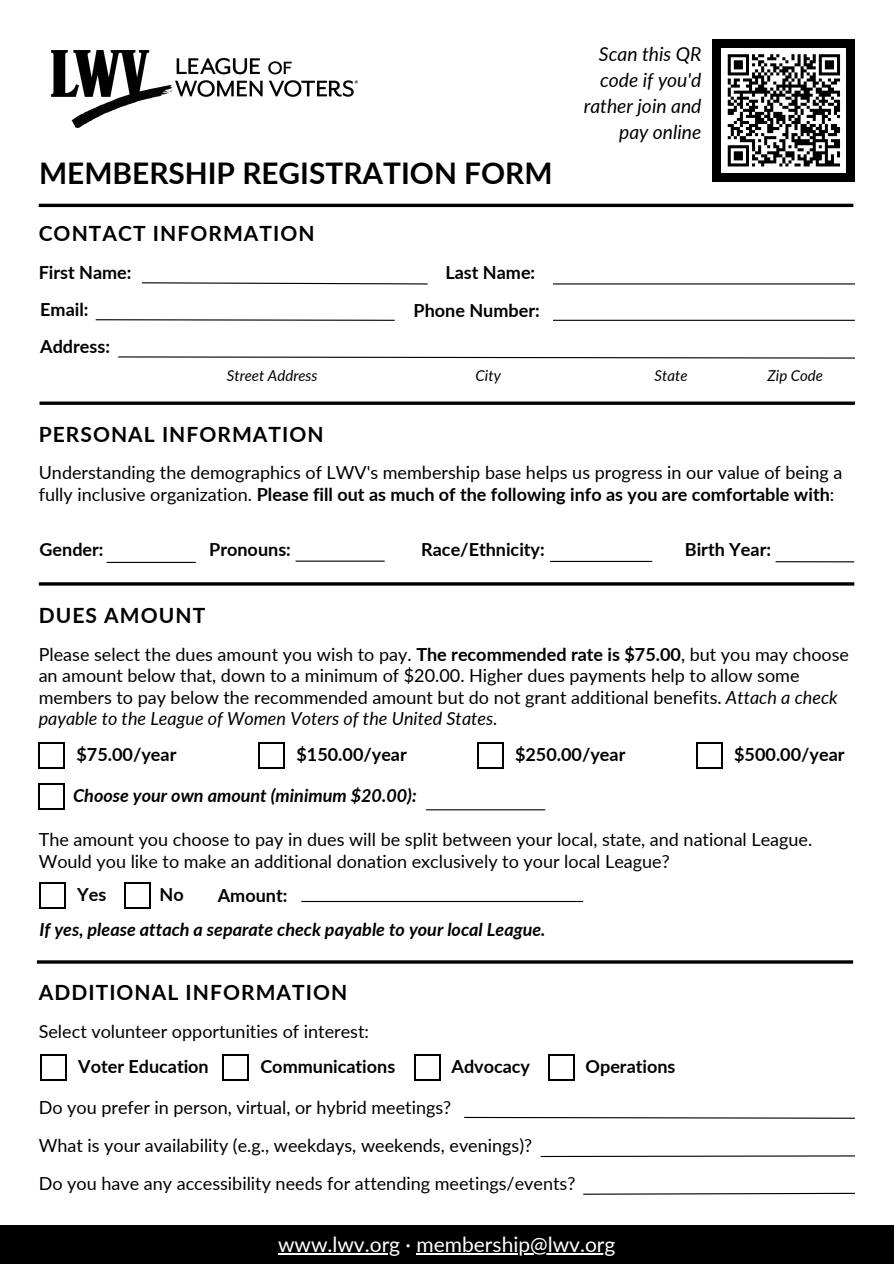
<style>
.page{position:relative;width:894px;height:1264px;background:#fff}
.page>*{position:absolute;margin:0;border:0;box-sizing:border-box;transform-origin:0 0}
.t1{font:700 29.85px "Lato";color:#000}
.t2{font:700 21px "Lato";letter-spacing:.05em;color:#000}
.t3{font:21px "Lato";color:#fff}
.t4{font:italic 19.35px/25.8px "Lato";color:#000;text-align:right}
.t5{font:18px/21.3px "Lato";color:#000}
.t6{font:700 18px "Lato";color:#000}
.t7{font:italic 700 18px "Lato";color:#000}
.t8{font:italic 15px "Lato";color:#000}
.s1{font-weight:700}
.s2{font-style:italic}
</style>
<div class="page">
<img style="left:52px;top:50px;width:305px;height:78px">
<hr style="left:39px;top:204px;width:814px;height:3px;background:#000">
<svg style="left:95px;top:319px;width:300px;height:2px"></svg>
<svg style="left:118px;top:356px;width:737px;height:3px"></svg>
<hr style="left:553px;top:320px;width:301px;height:1px;background:#000">
<svg style="left:142px;top:282px;width:286px;height:3px"></svg>
<hr style="left:553px;top:283px;width:301px;height:1px;background:#000">
<svg style="left:39px;top:401px;width:815px;height:4px;background:#272727"></svg>
<hr style="left:295px;top:560px;width:89px;height:1px;background:#000">
<hr style="left:550px;top:561px;width:102px;height:1px;background:#000">
<hr style="left:775px;top:561px;width:78px;height:1px;background:#000">
<hr style="left:39px;top:582px;width:815px;height:3px;background:#000">
<div style="left:712px;top:39px;width:142px;height:142px;background:#000"></div>
<div style="left:39px;top:882px;width:27px;height:26px;background:linear-gradient(to bottom,#fff,#fff)"></div>
<div style="left:42px;top:884px;width:22px;height:22px;background:#fff"></div>
<div style="left:124px;top:882px;width:26px;height:26px;background:linear-gradient(to right,#fff,#fff)"></div>
<div style="left:126px;top:884px;width:22px;height:22px;background:#fff"></div>
<svg style="left:39px;top:783px;width:26px;height:26px"></svg>
<div style="left:41px;top:785px;width:22px;height:22px;background:#fff"></div>
<hr style="left:426px;top:809px;width:119px;height:1px;background:#000">
<div style="left:696px;top:742px;width:26px;height:26px;background:linear-gradient(to right,#fff,#fff)"></div>
<div style="left:698px;top:744px;width:22px;height:22px;background:#fff"></div>
<div style="left:477px;top:742px;width:26px;height:26px;background:linear-gradient(to right,#fff,#fff)"></div>
<div style="left:479px;top:744px;width:22px;height:22px;background:#fff"></div>
<div style="left:258px;top:742px;width:27px;height:26px;background:linear-gradient(to bottom,#fff,#fff)"></div>
<div style="left:261px;top:744px;width:22px;height:22px;background:#fff"></div>
<svg style="left:39px;top:742px;width:26px;height:26px"></svg>
<div style="left:41px;top:744px;width:22px;height:22px;background:#fff"></div>
<hr style="left:37px;top:960px;width:815px;height:3px;background:#000">
<svg style="left:548px;top:1054px;width:26px;height:26px"></svg>
<div style="left:549px;top:1056px;width:23px;height:22px;background:#fff"></div>
<svg style="left:414px;top:1054px;width:26px;height:26px"></svg>
<div style="left:415px;top:1056px;width:23px;height:22px;background:#fff"></div>
<svg style="left:222px;top:1054px;width:27px;height:26px"></svg>
<div style="left:224px;top:1056px;width:23px;height:22px;background:#fff"></div>
<svg style="left:40px;top:1054px;width:27px;height:26px"></svg>
<div style="left:42px;top:1056px;width:23px;height:22px;background:#fff"></div>
<svg style="left:540px;top:1155px;width:315px;height:2px"></svg>
<svg style="left:583px;top:1192px;width:272px;height:3px"></svg>
<svg style="left:464px;top:1116px;width:391px;height:3px"></svg>
<hr style="left:301px;top:900px;width:282px;height:2px;background:#000">
<div style="left:0;top:1224px;width:893px;height:39px;background:#000"></div>
<hr style="left:107px;top:562px;width:89px;height:1px;background:#000">
<div style="left:721px;top:48px;width:124px;height:124px;background:#fff"></div>
<svg style="left:727px;top:54px;width:114px;height:113px"></svg>
<hr style="left:278px;top:1252px;width:122px;height:2px;background:#fff">
<hr style="left:416px;top:1252px;width:199px;height:2px;background:#fff">
<h4 class="t1" style="left:39px;top:154px;width:515px">MEMBERSHIP REGISTRATION FORM</h4>
<p class="t2" style="left:39px;top:220px;width:277px">CONTACT INFORMATION</p>
<p class="t6" style="left:39px;top:261px;width:94px">First Name:</p>
<h4 class="t6" style="left:445px;top:261px;width:91px">Last Name:</h4>
<h3 class="t6" style="left:40px;top:298px;width:50px">Email:</h3>
<h1 class="t6" style="left:413px;top:299px;width:128px">Phone Number:</h1>
<p class="t6" style="left:40px;top:335px;width:71px">Address:</p>
<h4 class="t4" style="left:583px;top:41px;width:119px">Scan this QR code if you'd rather join and pay online</h4>
<p class="t8" style="left:227px;top:366px;width:92px">Street Address</p>
<p class="t8" style="left:475px;top:366px;width:27px">City</p>
<p class="t8" style="left:654px;top:366px;width:35px">State</p>
<h4 class="t8" style="left:767px;top:366px;width:57px">Zip Code</h4>
<p class="t2" style="left:39px;top:421px;width:286px">PERSONAL INFORMATION</p>
<p class="t5" style="left:39px;top:462px;width:805px">Understanding the demographics of LWV's membership base helps us progress in our value of being a fully inclusive organization. <span class="s1">Please fill out as much of the following info as you are comfortable with</span>:</p>
<p class="t6" style="left:39px;top:538px;width:65px">Gender:</p>
<p class="t6" style="left:209px;top:538px;width:83px">Pronouns:</p>
<p class="t6" style="left:421px;top:538px;width:125px">Race/Ethnicity:</p>
<h2 class="t6" style="left:684px;top:538px;width:88px">Birth Year:</h2>
<h2 class="t2" style="left:39px;top:602px;width:168px">DUES AMOUNT</h2>
<h5 class="t5" style="left:39px;top:643px;width:811px">Please select the dues amount you wish to pay. <span class="s1">The recommended rate is $75.00</span>, but you may choose an amount below that, down to a minimum of $20.00. Higher dues payments help to allow some members to pay below the recommended amount but do not grant additional benefits. <span class="s2">Attach a check payable to the League of Women Voters of the United States.</span></h5>
<h4 class="t6" style="left:76px;top:742px;width:101px">$75.00/year</h4>
<h5 class="t6" style="left:296px;top:742px;width:112px">$150.00/year</h5>
<h2 class="t6" style="left:515px;top:742px;width:112px">$250.00/year</h2>
<p class="t6" style="left:734px;top:742px;width:112px">$500.00/year</p>
<p class="t7" style="left:73px;top:784px;width:345px">Choose your own amount (minimum $20.00):</p>
<p class="t5" style="left:39px;top:828px;width:775px">The amount you choose to pay in dues will be split between your local, state, and national League.<br>Would you like to make an additional donation exclusively to your local League?</p>
<h4 class="t6" style="left:77px;top:883px;width:31px">Yes</h4>
<p class="t6" style="left:160px;top:883px;width:26px">No</p>
<p class="t6" style="left:218px;top:884px;width:71px">Amount:</p>
<p class="t7" style="left:39px;top:918px;width:507px">If yes, please attach a separate check payable to your local League.</p>
<p class="t2" style="left:39px;top:979px;width:310px">ADDITIONAL INFORMATION</p>
<h4 class="t5" style="left:39px;top:1020px;width:332px">Select volunteer opportunities of interest:</h4>
<p class="t6" style="left:78px;top:1054px;width:132px">Voter Education</p>
<h4 class="t6" style="left:260px;top:1054px;width:136px">Communications</h4>
<p class="t6" style="left:451px;top:1054px;width:80px">Advocacy</p>
<h4 class="t6" style="left:585px;top:1054px;width:91px">Operations</h4>
<p class="t5" style="left:39px;top:1096px;width:414px">Do you prefer in person, virtual, or hybrid meetings?</p>
<p class="t5" style="left:39px;top:1134px;width:495px">What is your availability (e.g., weekdays, weekends, evenings)?</p>
<h4 class="t5" style="left:39px;top:1172px;width:538px">Do you have any accessibility needs for attending meetings/events?</h4>
<p class="t3" style="left:278px;top:1231px;width:339px">www.lwv.org · membership@lwv.org</p>
</div>
